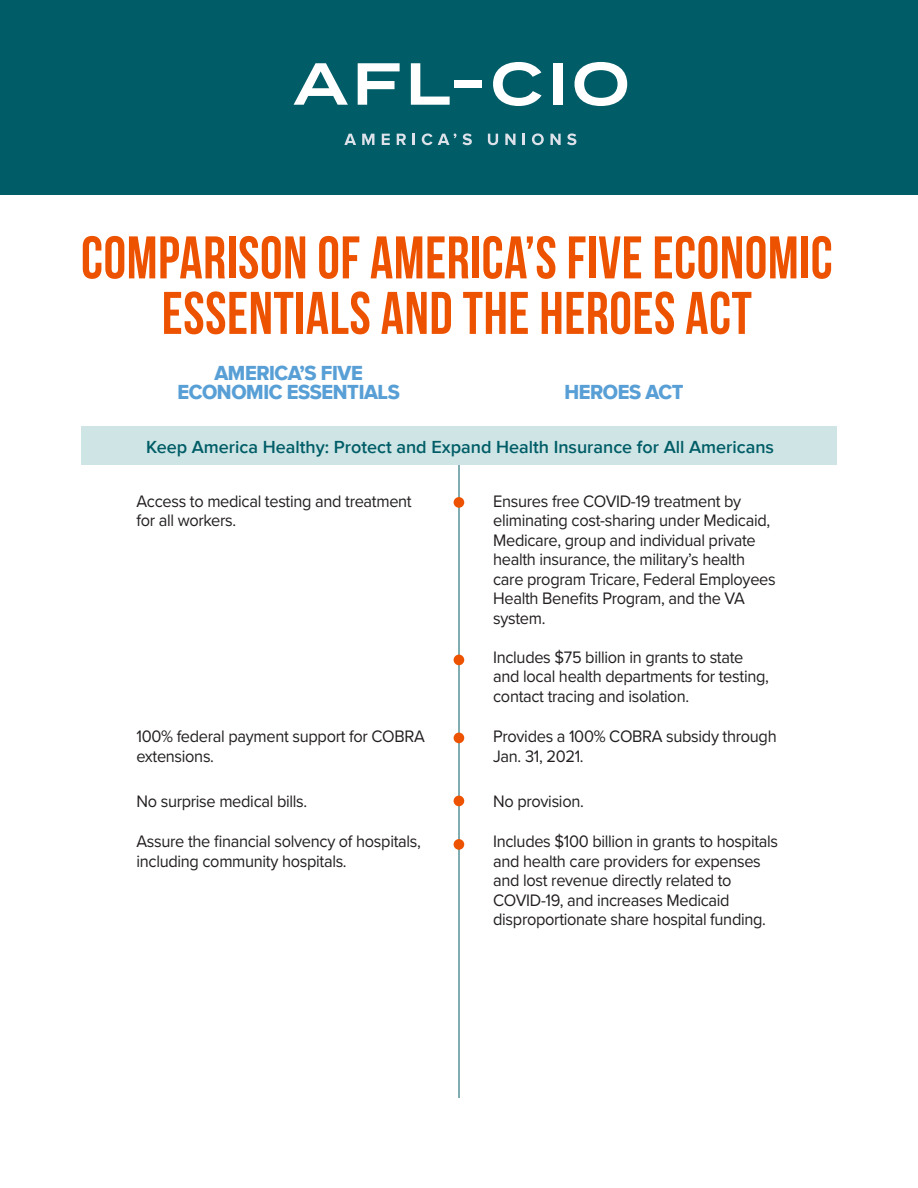
<style>
.page{position:relative;width:918px;height:1188px;background:#fff}
.page>*{position:absolute;margin:0;border:0;box-sizing:border-box;transform-origin:0 0}
.headline{font:60px/55.5px "Bebas Neue";letter-spacing:.01em;color:#ed5200;text-align:center;scale:.95 1}
.text{font:21px/19.5px "Proxima Nova Extrabld";letter-spacing:-.02em;color:#589fd6;text-align:center;scale:.95 1}
.t1{font:600 18px "Proxima Nova";color:#005d67}
.text-2{font:17.25px/19.5px "Proxima Nova";letter-spacing:-.02em;color:#231f20;scale:.95 1}
</style>
<div class="page">
<hr style="left:459px;top:433px;width:1px;height:665px;background:#005d67">
<div style="left:81px;top:426px;width:756px;height:39px;background:#cfe5e5"></div>
<div style="left:0;top:0;width:918px;height:194px;background:#005d67"></div>
<svg style="left:344px;top:134px;width:12px;height:11px"></svg>
<svg style="left:362px;top:134px;width:12px;height:11px"></svg>
<svg style="left:382px;top:134px;width:8px;height:11px"></svg>
<svg style="left:397px;top:134px;width:9px;height:11px"></svg>
<svg style="left:413px;top:134px;width:2px;height:11px"></svg>
<svg style="left:422px;top:133px;width:34px;height:12px"></svg>
<svg style="left:463px;top:133px;width:9px;height:12px"></svg>
<svg style="left:488px;top:134px;width:10px;height:11px"></svg>
<svg style="left:505px;top:134px;width:11px;height:11px"></svg>
<svg style="left:523px;top:134px;width:2px;height:11px"></svg>
<svg style="left:532px;top:133px;width:12px;height:12px"></svg>
<svg style="left:550px;top:134px;width:11px;height:11px"></svg>
<svg style="left:567px;top:133px;width:9px;height:12px"></svg>
<svg style="left:294px;top:63px;width:54px;height:42px"></svg>
<svg style="left:358px;top:63px;width:42px;height:42px"></svg>
<svg style="left:411px;top:63px;width:39px;height:42px"></svg>
<svg style="left:493px;top:62px;width:49px;height:44px"></svg>
<div style="left:553px;top:63px;width:10px;height:42px;background:#fff"></div>
<svg style="left:575px;top:62px;width:52px;height:44px"></svg>
<div style="left:455px;top:80px;width:27px;height:8px;background:#fff"></div>
<div style="left:454px;top:497px;width:10px;height:11px;background:#ed5200;border-radius:50%"></div>
<div style="left:454px;top:733px;width:10px;height:10px;background:#ed5200;border-radius:50%"></div>
<div style="left:454px;top:796px;width:10px;height:10px;background:#ed5200;border-radius:50%"></div>
<div style="left:454px;top:839px;width:10px;height:11px;background:#ed5200;border-radius:50%"></div>
<div style="left:454px;top:655px;width:10px;height:10px;background:#ed5200;border-radius:50%"></div>
<p class="headline" style="left:81px;top:229px;width:793px">COMPARISON OF AMERICA’S FIVE ECONOMIC<br>ESSENTIALS AND THE HEROES ACT</p>
<p class="text" style="left:177px;top:363px;width:236px">AMERICA’S FIVE<br>ECONOMIC ESSENTIALS</p>
<p class="text" style="left:564px;top:382px;width:127px">HEROES ACT</p>
<p class="t1" style="left:146px;top:434px;width:630px">Keep America Healthy: Protect and Expand Health Insurance for All Americans</p>
<p class="text-2" style="left:136px;top:491px;width:291px">Access to medical testing and treatment for all workers.</p>
<p class="text-2" style="left:493px;top:491px;width:299px">Ensures free COVID-19 treatment by eliminating cost-sharing under Medicaid, Medicare, group and individual private health insurance, the military’s health care program Tricare, Federal Employees Health Benefits Program, and the VA system.</p>
<p class="text-2" style="left:493px;top:647px;width:292px">Includes $75 billion in grants to state and local health departments for testing, contact tracing and isolation.</p>
<p class="text-2" style="left:136px;top:726px;width:305px">100% federal payment support for COBRA extensions.</p>
<p class="text-2" style="left:493px;top:726px;width:300px">Provides a 100% COBRA subsidy through<br>Jan. 31, 2021.</p>
<p class="text-2" style="left:136px;top:790px;width:181px">No surprise medical bills.</p>
<p class="text-2" style="left:493px;top:790px;width:97px">No provision.</p>
<p class="text-2" style="left:136px;top:831px;width:301px">Assure the financial solvency of hospitals, including community hospitals.</p>
<p class="text-2" style="left:493px;top:831px;width:301px">Includes $100 billion in grants to hospitals and health care providers for expenses and lost revenue directly related to COVID-19, and increases Medicaid disproportionate share hospital funding.</p>
</div>
